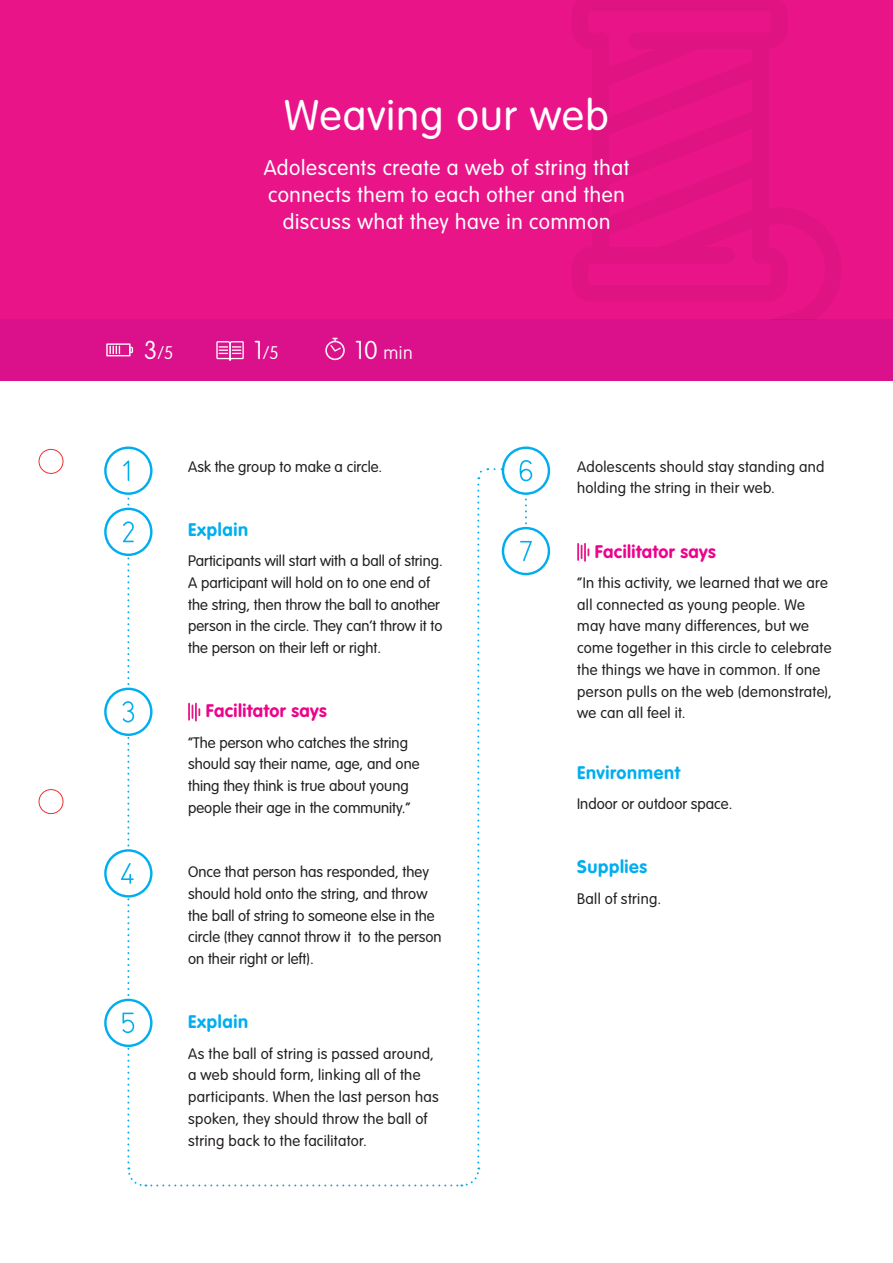
<style>
.page{position:relative;width:893px;height:1263px;background:#fff}
.page>*{position:absolute;margin:0;border:0;box-sizing:border-box;transform-origin:0 0}
.t1{font:300 42px "VAG Rounded Std";letter-spacing:.03em;color:#fff}
.t2{font:300 21px/27px "VAG Rounded Std";letter-spacing:.03em;color:#fff;text-align:center}
.t3{font:700 18px "VAG Rounded Std";letter-spacing:.035em;color:#00aeef}
.t4{font:700 18px "VAG Rounded Std";letter-spacing:.025em;color:#ed028c}
.t5{font:100 18px "VAG Rounded Std";color:#fff}
.Paragraph_Text{font:300 15px/21.8px "VAG Rounded Std";color:#231f20}
.Paragraph_Text-2{font:300 15px/21.8px "VAG Rounded Std";letter-spacing:.02em;color:#231f20}
.Paragraph_Text-3{font:300 15px "VAG Rounded Std";letter-spacing:.025em;color:#231f20}
.s1{font-size:25.5px}
</style>
<div class="page">
<div style="left:0;top:0;width:893px;height:319px;background:#ea1489"></div>
<div style="left:0;top:319px;width:893px;height:62px;background:#da118a"></div>
<svg style="left:216px;top:341px;width:28px;height:20px"></svg>
<svg style="left:106px;top:343px;width:27px;height:13px"></svg>
<svg style="left:325px;top:338px;width:20px;height:22px"></svg>
<svg style="left:572px;top:0;width:269px;height:319px"></svg>
<svg style="left:577px;top:544px;width:12px;height:17px"></svg>
<svg style="left:105px;top:509px;width:46px;height:46px"></svg>
<div style="left:104px;top:508px;width:49px;height:48px;border:2px solid #00aeef;border-radius:50%"></div>
<svg style="left:105px;top:689px;width:46px;height:46px"></svg>
<div style="left:104px;top:688px;width:49px;height:48px;border:2px solid #00aeef;border-radius:50%"></div>
<svg style="left:105px;top:850px;width:46px;height:46px"></svg>
<div style="left:104px;top:849px;width:49px;height:48px;border:2px solid #00aeef;border-radius:50%"></div>
<svg style="left:105px;top:1000px;width:46px;height:46px"></svg>
<div style="left:104px;top:999px;width:49px;height:48px;border:2px solid #00aeef;border-radius:50%"></div>
<svg style="left:105px;top:448px;width:46px;height:46px"></svg>
<div style="left:104px;top:446px;width:49px;height:49px;border:2px solid #00aeef;border-radius:50%"></div>
<svg style="left:121px;top:460px;width:367px;height:727px"></svg>
<div style="left:502px;top:446px;width:48px;height:49px;border:2px solid #00aeef;border-radius:50%"></div>
<div style="left:502px;top:527px;width:48px;height:48px;border:2px solid #00aeef;border-radius:50%"></div>
<svg style="left:520px;top:460px;width:12px;height:115px"></svg>
<div style="left:39px;top:449px;width:24px;height:24px;border:1px solid #ee302e;border-radius:50%"></div>
<div style="left:39px;top:789px;width:24px;height:25px;border:1px solid #ee302e;border-radius:50%"></div>
<p class="t1" style="left:284px;top:92px;width:326px">Weaving our web</p>
<p class="t2" style="left:264px;top:154px;width:367px">Adolescents create a web of string that connects them to each other and then discuss what they have in common</p>
<p class="t5" style="left:144px;top:342px;width:31px"><span class="s1">3</span>/5</p>
<p class="t5" style="left:254px;top:342px;width:27px"><span class="s1">1</span>/5</p>
<p class="t5" style="left:355px;top:342px;width:59px"><span class="s1">10</span> min</p>
<p class="Paragraph_Text" style="left:188px;top:456px;width:196px">Ask the group to make a circle.</p>
<p class="t3" style="left:188px;top:519px;width:61px">Explain</p>
<p class="Paragraph_Text" style="left:188px;top:550px;width:256px">Participants will start with a ball of string.<br>A participant will hold on to one end of the string, then throw the ball to another person in the circle. They can’t throw it to the person on their left or right.</p>
<p class="t4" style="left:206px;top:700px;width:123px">Facilitator says</p>
<p class="Paragraph_Text" style="left:188px;top:732px;width:233px">“The person who catches the string should say their name, age, and one thing they think is true about young people their age in the community.”</p>
<p class="Paragraph_Text" style="left:188px;top:861px;width:255px">Once that person has responded, they should hold onto the string, and throw the ball of string to someone else in the circle (they cannot throw it to the person on their right or left).</p>
<p class="t3" style="left:188px;top:1011px;width:61px">Explain</p>
<p class="Paragraph_Text-2" style="left:188px;top:1043px;width:252px">As the ball of string is passed around, a web should form, linking all of the participants. When the last person has spoken, they should throw the ball of string back to the facilitator.</p>
<p class="Paragraph_Text-2" style="left:577px;top:456px;width:249px">Adolescents should stay standing and holding the string in their web.</p>
<p class="t4" style="left:595px;top:541px;width:123px">Facilitator says</p>
<p class="Paragraph_Text-2" style="left:577px;top:572px;width:256px">“In this activity, we learned that we are all connected as young people. We may have many differences, but we come together in this circle to celebrate the things we have in common. If one person pulls on the web (demonstrate), we can all feel it.</p>
<p class="t3" style="left:577px;top:762px;width:104px">Environment</p>
<p class="Paragraph_Text" style="left:577px;top:793px;width:157px">Indoor or outdoor space.</p>
<p class="t3" style="left:577px;top:856px;width:72px">Supplies</p>
<p class="Paragraph_Text-3" style="left:577px;top:890px;width:85px">Ball of string.</p>
</div>
